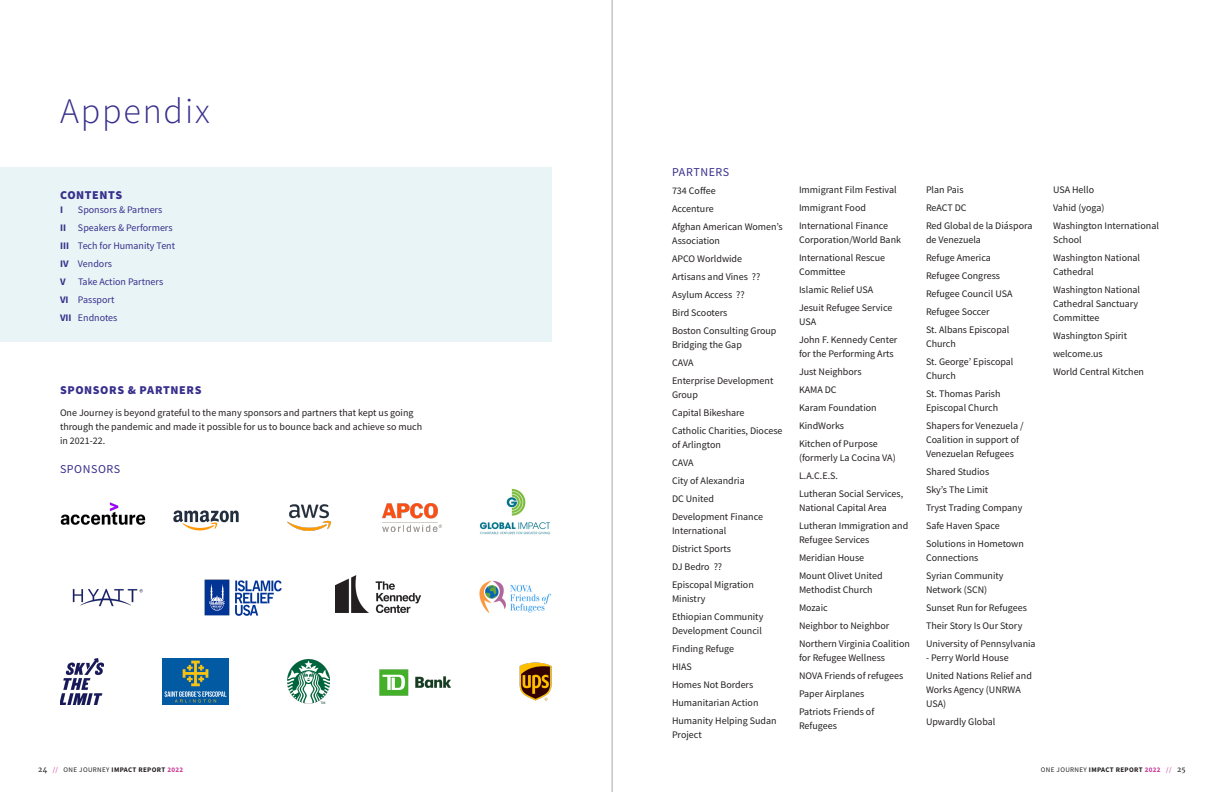
<style>
.page{position:relative;width:1224px;height:792px;background:#fff}
.page>*{position:absolute;margin:0;border:0;box-sizing:border-box;transform-origin:0 0}
.Section_Header{font:300 36px "Source Sans Pro";letter-spacing:.05em;color:#372f8c}
.Subhead{font:900 12px "Source Sans Pro";letter-spacing:.05em;color:#372f8c}
.Subhead-2{font:12px "Source Sans Pro";letter-spacing:.045em;color:#372f8c}
.Paragraph_Style{font:12px "Source Sans Pro";letter-spacing:.04em;color:#372f8c}
.Paragraph_Style-2{font:10px/14px "Source Sans Pro";color:#231f20}
.Paragraph_Style-3{font:10px "Source Sans Pro";color:#372f8c}
.Paragraph_Style-4{font:700 10px "Source Sans Pro";color:#372f8c}
.t1{font:700 7px "Source Sans Pro";letter-spacing:.05em;color:#231f20}
.s1{font-weight:700}
.s2{font-family:"Merriweather";font-weight:400}
.s3{font-weight:400;color:#c83896}
.s4{font-weight:400}
.s5{color:#c83896}
</style>
<div class="page">
<hr style="left:612px;top:0;width:1px;height:792px;background:#a8a9ad">
<div style="left:0;top:167px;width:552px;height:175px;background:#e9f4f6"></div>
<img style="left:60px;top:502px;width:86px;height:23px">
<img style="left:173px;top:510px;width:66px;height:21px">
<img style="left:287px;top:504px;width:43px;height:26px">
<img style="left:382px;top:503px;width:60px;height:28px">
<img style="left:479px;top:488px;width:71px;height:47px">
<img style="left:72px;top:588px;width:71px;height:19px">
<img style="left:204px;top:579px;width:78px;height:37px">
<img style="left:335px;top:575px;width:86px;height:38px">
<img style="left:479px;top:580px;width:72px;height:33px">
<img style="left:60px;top:658px;width:44px;height:47px">
<img style="left:162px;top:658px;width:66px;height:47px">
<img style="left:287px;top:660px;width:43px;height:43px">
<img style="left:379px;top:669px;width:72px;height:27px">
<img style="left:519px;top:662px;width:33px;height:39px">
<p class="Section_Header" style="left:60px;top:89px;width:151px">Appendix</p>
<p class="Subhead" style="left:60px;top:186px;width:64px">CONTENTS</p>
<p class="Paragraph_Style-4" style="left:60px;top:203px;width:5px">I</p>
<p class="Paragraph_Style-3" style="left:78px;top:203px;width:86px">Sponsors &amp; Partners</p>
<p class="Paragraph_Style-3" style="left:60px;top:221px;width:114px"><span class="s1">II</span> Speakers &amp; Performers</p>
<p class="Paragraph_Style-3" style="left:60px;top:239px;width:117px"><span class="s1">III</span> Tech for Humanity Tent</p>
<p class="Paragraph_Style-3" style="left:60px;top:257px;width:54px"><span class="s1">IV</span> Vendors</p>
<p class="Paragraph_Style-3" style="left:60px;top:275px;width:105px"><span class="s1">V</span> Take Action Partners</p>
<p class="Paragraph_Style-3" style="left:60px;top:293px;width:56px"><span class="s1">VI</span> Passport</p>
<p class="Paragraph_Style-3" style="left:60px;top:311px;width:59px"><span class="s1">VII</span> Endnotes</p>
<p class="Subhead" style="left:60px;top:381px;width:143px">SPONSORS &amp; PARTNERS</p>
<p class="Paragraph_Style-2" style="left:60px;top:405px;width:364px">One Journey is beyond grateful to the many sponsors and partners that kept us going through the pandemic and made it possible for us to bounce back and achieve so much in 2021-22.</p>
<p class="Subhead-2" style="left:60px;top:461px;width:62px">SPONSORS</p>
<p class="Paragraph_Style" style="left:672px;top:164px;width:59px">PARTNERS</p>
<p class="Paragraph_Style-2" style="left:672px;top:184px;width:45px">734 Coffee</p>
<p class="Paragraph_Style-2" style="left:672px;top:202px;width:43px">Accenture</p>
<p class="Paragraph_Style-2" style="left:672px;top:220px;width:112px">Afghan American Women’s<br>Association</p>
<p class="Paragraph_Style-2" style="left:672px;top:252px;width:72px">APCO Worldwide</p>
<p class="Paragraph_Style-2" style="left:672px;top:270px;width:90px">Artisans and Vines ??</p>
<p class="Paragraph_Style-2" style="left:672px;top:288px;width:74px">Asylum Access ??</p>
<p class="Paragraph_Style-2" style="left:672px;top:306px;width:57px">Bird Scooters</p>
<p class="Paragraph_Style-2" style="left:672px;top:324px;width:106px">Boston Consulting Group<br>Bridging the Gap</p>
<p class="Paragraph_Style-2" style="left:672px;top:356px;width:23px">CAVA</p>
<p class="Paragraph_Style-2" style="left:672px;top:374px;width:103px">Enterprise Development<br>Group</p>
<p class="Paragraph_Style-2" style="left:672px;top:406px;width:74px">Capital Bikeshare</p>
<p class="Paragraph_Style-2" style="left:672px;top:424px;width:112px">Catholic Charities, Diocese of Arlington</p>
<p class="Paragraph_Style-2" style="left:672px;top:456px;width:23px">CAVA</p>
<p class="Paragraph_Style-2" style="left:672px;top:474px;width:74px">City of Alexandria</p>
<p class="Paragraph_Style-2" style="left:672px;top:492px;width:43px">DC United</p>
<p class="Paragraph_Style-2" style="left:672px;top:510px;width:93px">Development Finance<br>International</p>
<p class="Paragraph_Style-2" style="left:672px;top:542px;width:60px">District Sports</p>
<p class="Paragraph_Style-2" style="left:672px;top:560px;width:52px">DJ Bedro ??</p>
<p class="Paragraph_Style-2" style="left:672px;top:578px;width:83px">Episcopal Migration<br>Ministry</p>
<p class="Paragraph_Style-2" style="left:672px;top:610px;width:93px">Ethiopian Community<br>Development Council</p>
<p class="Paragraph_Style-2" style="left:672px;top:642px;width:64px">Finding Refuge</p>
<p class="Paragraph_Style-2" style="left:672px;top:660px;width:21px">HIAS</p>
<p class="Paragraph_Style-2" style="left:672px;top:678px;width:83px">Homes Not Borders</p>
<p class="Paragraph_Style-2" style="left:672px;top:696px;width:88px">Humanitarian Action</p>
<p class="Paragraph_Style-2" style="left:672px;top:714px;width:106px">Humanity Helping Sudan<br>Project</p>
<p class="Paragraph_Style-2" style="left:799px;top:183px;width:99px">Immigrant Film Festival</p>
<p class="Paragraph_Style-2" style="left:799px;top:201px;width:69px">Immigrant Food</p>
<p class="Paragraph_Style-2" style="left:799px;top:219px;width:104px">International Finance<br>Corporation/World Bank</p>
<p class="Paragraph_Style-2" style="left:799px;top:251px;width:88px">International Rescue<br>Committee</p>
<p class="Paragraph_Style-2" style="left:799px;top:283px;width:76px">Islamic Relief USA</p>
<p class="Paragraph_Style-2" style="left:799px;top:301px;width:95px">Jesuit Refugee Service<br>USA</p>
<p class="Paragraph_Style-2" style="left:799px;top:333px;width:100px">John F. Kennedy Center for the Performing Arts</p>
<p class="Paragraph_Style-2" style="left:799px;top:365px;width:64px">Just Neighbors</p>
<p class="Paragraph_Style-2" style="left:799px;top:383px;width:39px">KAMA DC</p>
<p class="Paragraph_Style-2" style="left:799px;top:401px;width:79px">Karam Foundation</p>
<p class="Paragraph_Style-2" style="left:799px;top:419px;width:47px">KindWorks</p>
<p class="Paragraph_Style-2" style="left:799px;top:437px;width:98px">Kitchen of Purpose (formerly La Cocina VA)</p>
<p class="Paragraph_Style-2" style="left:799px;top:469px;width:41px">L.A.C.E.S.</p>
<p class="Paragraph_Style-2" style="left:799px;top:487px;width:106px">Lutheran Social Services,<br>National Capital Area</p>
<p class="Paragraph_Style-2" style="left:799px;top:519px;width:111px">Lutheran Immigration and<br>Refugee Services</p>
<p class="Paragraph_Style-2" style="left:799px;top:551px;width:67px">Meridian House</p>
<p class="Paragraph_Style-2" style="left:799px;top:569px;width:85px">Mount Olivet United<br>Methodist Church</p>
<p class="Paragraph_Style-2" style="left:799px;top:601px;width:30px">Mozaic</p>
<p class="Paragraph_Style-2" style="left:799px;top:619px;width:92px">Neighbor to Neighbor</p>
<p class="Paragraph_Style-2" style="left:799px;top:637px;width:113px">Northern Virginia Coalition for Refugee Wellness</p>
<p class="Paragraph_Style-2" style="left:799px;top:669px;width:106px">NOVA Friends of refugees</p>
<p class="Paragraph_Style-2" style="left:799px;top:687px;width:67px">Paper Airplanes</p>
<p class="Paragraph_Style-2" style="left:799px;top:705px;width:77px">Patriots Friends of<br>Refugees</p>
<p class="Paragraph_Style-2" style="left:926px;top:183px;width:39px">Plan Pais</p>
<p class="Paragraph_Style-2" style="left:926px;top:201px;width:42px">ReACT DC</p>
<p class="Paragraph_Style-2" style="left:926px;top:219px;width:108px">Red Global de la Diáspora de Venezuela</p>
<p class="Paragraph_Style-2" style="left:926px;top:251px;width:66px">Refuge America</p>
<p class="Paragraph_Style-2" style="left:926px;top:269px;width:76px">Refugee Congress</p>
<p class="Paragraph_Style-2" style="left:926px;top:287px;width:88px">Refugee Council USA</p>
<p class="Paragraph_Style-2" style="left:926px;top:305px;width:65px">Refugee Soccer</p>
<p class="Paragraph_Style-2" style="left:926px;top:323px;width:85px">St. Albans Episcopal<br>Church</p>
<p class="Paragraph_Style-2" style="left:926px;top:355px;width:89px">St. George’ Episcopal<br>Church</p>
<p class="Paragraph_Style-2" style="left:926px;top:387px;width:76px">St. Thomas Parish<br>Episcopal Church</p>
<p class="Paragraph_Style-2" style="left:926px;top:419px;width:99px">Shapers for Venezuela /<br>Coalition in support of<br>Venezuelan Refugees</p>
<p class="Paragraph_Style-2" style="left:926px;top:465px;width:65px">Shared Studios</p>
<p class="Paragraph_Style-2" style="left:926px;top:483px;width:64px">Sky’s The Limit</p>
<p class="Paragraph_Style-2" style="left:926px;top:501px;width:98px">Tryst Trading Company</p>
<p class="Paragraph_Style-2" style="left:926px;top:519px;width:75px">Safe Haven Space</p>
<p class="Paragraph_Style-2" style="left:926px;top:537px;width:99px">Solutions in Hometown<br>Connections</p>
<p class="Paragraph_Style-2" style="left:926px;top:569px;width:79px">Syrian Community<br>Network (SCN)</p>
<p class="Paragraph_Style-2" style="left:926px;top:601px;width:102px">Sunset Run for Refugees</p>
<p class="Paragraph_Style-2" style="left:926px;top:619px;width:98px">Their Story Is Our Story</p>
<p class="Paragraph_Style-2" style="left:926px;top:637px;width:111px">University of Pennsylvania</p>
<p class="Paragraph_Style-2" style="left:926px;top:651px;width:84px">- Perry World House</p>
<p class="Paragraph_Style-2" style="left:926px;top:669px;width:107px">United Nations Relief and<br>Works Agency (UNRWA<br>USA)</p>
<p class="Paragraph_Style-2" style="left:926px;top:715px;width:71px">Upwardly Global</p>
<p class="Paragraph_Style-2" style="left:1053px;top:183px;width:43px">USA Hello</p>
<p class="Paragraph_Style-2" style="left:1053px;top:201px;width:53px">Vahid (yoga)</p>
<p class="Paragraph_Style-2" style="left:1053px;top:219px;width:107px">Washington International<br>School</p>
<p class="Paragraph_Style-2" style="left:1053px;top:251px;width:89px">Washington National<br>Cathedral</p>
<p class="Paragraph_Style-2" style="left:1053px;top:283px;width:89px">Washington National<br>Cathedral Sanctuary<br>Committee</p>
<p class="Paragraph_Style-2" style="left:1053px;top:329px;width:76px">Washington Spirit</p>
<p class="Paragraph_Style-2" style="left:1053px;top:347px;width:51px">welcome.us</p>
<p class="Paragraph_Style-2" style="left:1053px;top:365px;width:93px">World Central Kitchen</p>
<p class="t1" style="left:38px;top:765px;width:147px"><span class="s2">24</span> <span class="s3">//</span> <span class="s4">ONE JOURNEY</span> IMPACT REPORT <span class="s5">2022</span></p>
<p class="t1" style="left:1041px;top:765px;width:146px"><span class="s4">ONE JOURNEY</span> IMPACT REPORT <span class="s5">2022</span> <span class="s3">//</span> <span class="s2">25</span></p>
</div>
